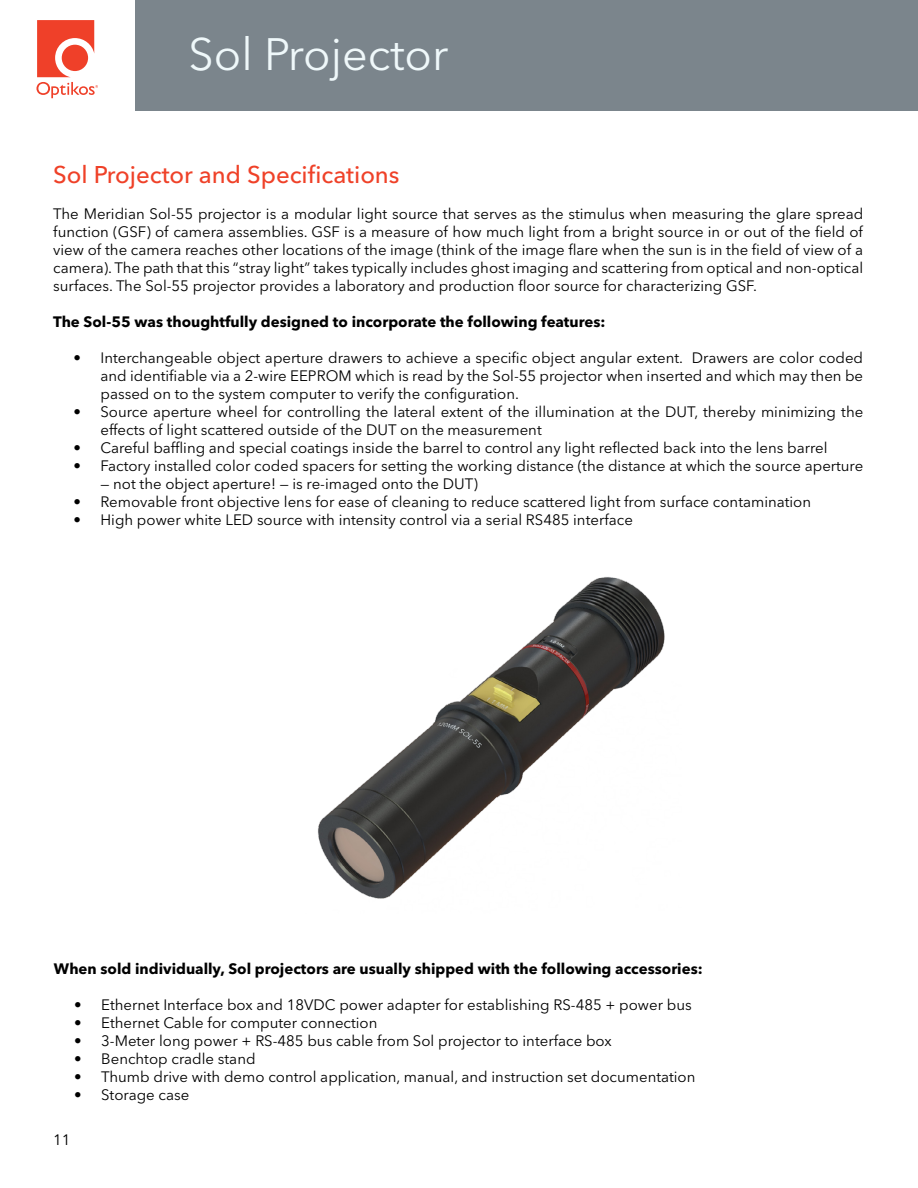
<style>
.page{position:relative;width:918px;height:1188px;background:#fff}
.page>*{position:absolute;margin:0;border:0;box-sizing:border-box;transform-origin:0 0}
.t1{font:45px "Avenir Next LT Pro";color:#eff8fa}
.t2{font:500 24px "Avenir Next LT Pro";color:#ef4128}
.t3{font:15px/18px "Avenir Next LT Pro";color:#000;text-align:justify}
.t4{font:700 15px "Avenir Next LT Pro";color:#000}
</style>
<div class="page">
<div style="left:135px;top:0;width:783px;height:110px;background:#7b858c"></div>
<svg style="left:36px;top:20px;width:62px;height:78px"></svg>
<img style="left:318px;top:577px;width:347px;height:322px">
<h1 class="t1" style="left:189px;top:27px;width:261px">Sol Projector</h1>
<h2 class="t2" style="left:53px;top:161px;width:348px">Sol Projector and Specifications</h2>
<p class="t3" style="left:53px;top:205px;width:812px">The Meridian Sol-55 projector is a modular light source that serves as the stimulus when measuring the glare spread function (GSF) of camera assemblies. GSF is a measure of how much light from a bright source in or out of the field of view of the camera reaches other locations of the image (think of the image flare when the sun is in the field of view of a camera). The path that this “stray light” takes typically includes ghost imaging and scattering from optical and non-optical surfaces. The Sol-55 projector provides a laboratory and production floor source for characterizing GSF.</p>
<p class="t4" style="left:53px;top:313px;width:554px">The Sol-55 was thoughtfully designed to incorporate the following features:</p>
<p class="t3" style="left:100px;top:349px;width:764px;text-indent:-27px">• Interchangeable object aperture drawers to achieve a specific object angular extent. Drawers are color coded and identifiable via a 2-wire EEPROM which is read by the Sol-55 projector when inserted and which may then be passed on to the system computer to verify the configuration.</p>
<p class="t3" style="left:100px;top:403px;width:764px;text-indent:-27px">• Source aperture wheel for controlling the lateral extent of the illumination at the DUT, thereby minimizing the effects of light scattered outside of the DUT on the measurement</p>
<p class="t3" style="left:73px;top:439px;width:756px">• Careful baffling and special coatings inside the barrel to control any light reflected back into the lens barrel</p>
<p class="t3" style="left:73px;top:457px;width:791px">• Factory installed color coded spacers for setting the working distance (the distance at which the source aperture</p>
<p class="t3" style="left:100px;top:475px;width:379px">— not the object aperture! — is re-imaged onto the DUT)</p>
<p class="t3" style="left:73px;top:493px;width:739px">• Removable front objective lens for ease of cleaning to reduce scattered light from surface contamination</p>
<p class="t3" style="left:73px;top:511px;width:561px">• High power white LED source with intensity control via a serial RS485 interface</p>
<p class="t4" style="left:54px;top:959px;width:650px">When sold individually, Sol projectors are usually shipped with the following accessories:</p>
<p class="t3" style="left:74px;top:995px;width:619px">• Ethernet Interface box and 18VDC power adapter for establishing RS-485 + power bus</p>
<p class="t3" style="left:74px;top:1013px;width:305px">• Ethernet Cable for computer connection</p>
<p class="t3" style="left:74px;top:1031px;width:539px">• 3-Meter long power + RS-485 bus cable from Sol projector to interface box</p>
<p class="t3" style="left:74px;top:1049px;width:183px">• Benchtop cradle stand</p>
<p class="t3" style="left:74px;top:1067px;width:623px">• Thumb drive with demo control application, manual, and instruction set documentation</p>
<p class="t3" style="left:74px;top:1085px;width:117px">• Storage case</p>
<p class="t3" style="left:53px;top:1131px;width:19px">11</p>
</div>
